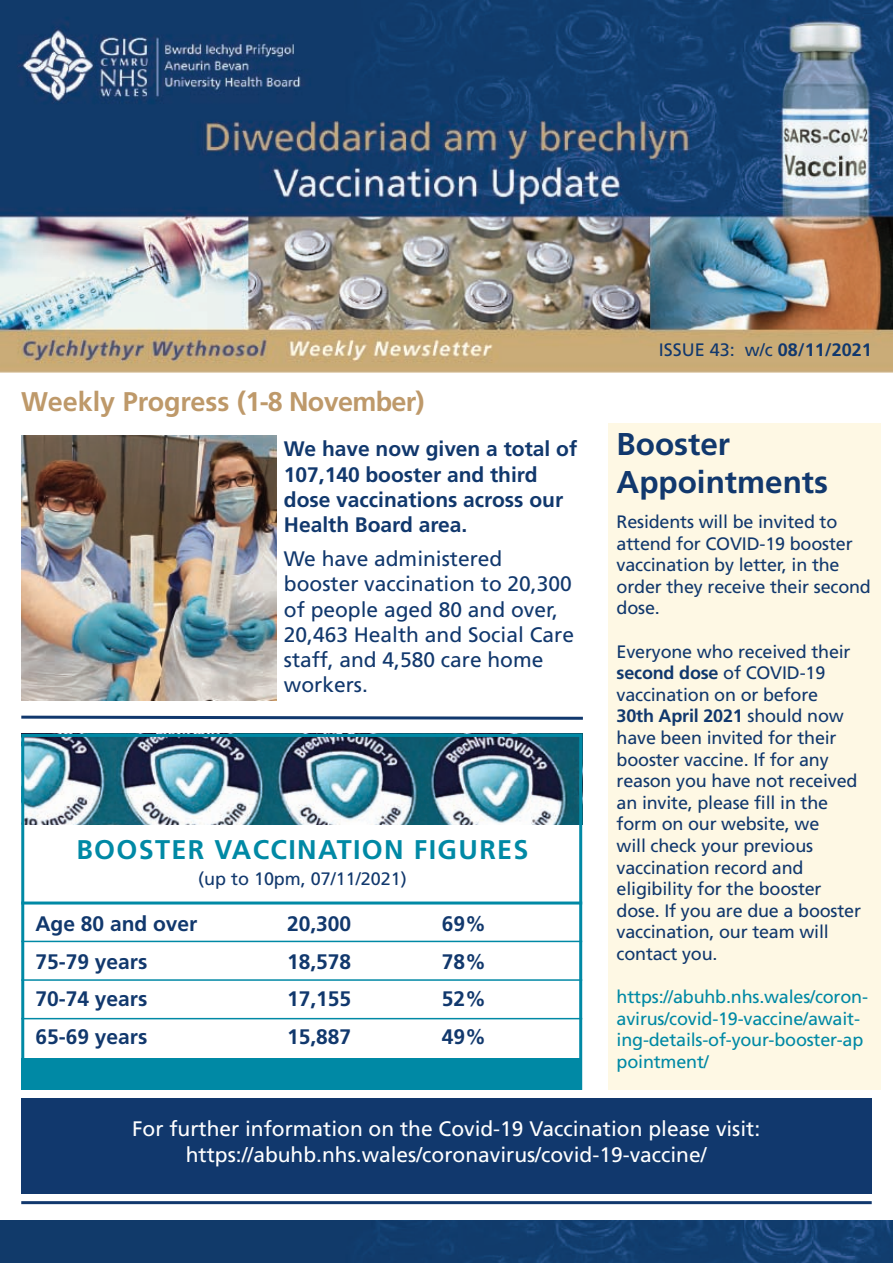
<style>
.page{position:relative;width:893px;height:1263px;background:#fff}
.page>*{position:absolute;margin:0;border:0;box-sizing:border-box;transform-origin:0 0}
.t1{font:700 31.5px/37.8px "Frutiger";color:#11386d}
.t2{font:700 27px "Frutiger";letter-spacing:-.02em;color:#be996a}
.t3{font:700 27px "Frutiger";letter-spacing:.05em;color:#0089a5}
.t4{font:700 21px/25.2px "Frutiger";color:#11386d}
.t5{font:21px/25.2px "Frutiger";color:#11386d}
.t6{font:21px/25.2px "Frutiger";color:#fff;text-align:center}
.t7{font:18px/21.6px "Frutiger";letter-spacing:-.01em;color:#11386d}
.t8{font:18px/21.6px "Frutiger";letter-spacing:-.01em;color:#0089a5}
.s1{font-weight:700}
</style>
<div class="page">
<img style="left:25px;top:738px;width:553px;height:87px">
<div style="left:21px;top:734px;width:561px;height:356px;border:3px solid #0089a5"></div>
<div style="left:608px;top:423px;width:272px;height:666px;background:#fef8e4"></div>
<img style="left:0;top:0;width:893px;height:373px">
<img style="left:0;top:1220px;width:893px;height:43px">
<hr style="left:21px;top:1201px;width:851px;height:3px;background:#11386d">
<div style="left:21px;top:1058px;width:561px;height:32px;background:#0089a5"></div>
<svg style="left:21px;top:715px;width:562px;height:5px"></svg>
<img style="left:21px;top:435px;width:255px;height:265px">
<div style="left:21px;top:1098px;width:851px;height:96px;background:#11386d"></div>
<hr style="left:21px;top:901px;width:561px;height:3px;background:#0089a5">
<hr style="left:21px;top:941px;width:561px;height:1px;background:#0089a5">
<hr style="left:21px;top:979px;width:561px;height:2px;background:#0089a5">
<hr style="left:21px;top:1018px;width:561px;height:1px;background:#0089a5">
<h2 class="t2" style="left:21px;top:391px;width:405px">Weekly Progress (1-8 November)</h2>
<p class="t4" style="left:284px;top:438px;width:295px">We have now given a total of<br>107,140 booster and third dose vaccinations across our<br>Health Board area.</p>
<p class="t5" style="left:284px;top:548px;width:292px">We have administered booster vaccination to 20,300 of people aged 80 and over,<br>20,463 Health and Social Care staff, and 4,580 care home workers.</p>
<h2 class="t3" style="left:76px;top:839px;width:454px">BOOSTER VACCINATION FIGURES</h2>
<p class="t7" style="left:198px;top:869px;width:210px">(up to 10pm, 07/11/2021)</p>
<p class="t4" style="left:35px;top:913px;width:163px">Age 80 and over</p>
<p class="t4" style="left:287px;top:913px;width:66px">20,300</p>
<p class="t4" style="left:442px;top:913px;width:46px">69%</p>
<p class="t4" style="left:35px;top:950px;width:113px">75-79 years</p>
<p class="t4" style="left:287px;top:950px;width:66px">18,578</p>
<p class="t4" style="left:442px;top:950px;width:46px">78%</p>
<p class="t4" style="left:35px;top:988px;width:113px">70-74 years</p>
<p class="t4" style="left:287px;top:988px;width:66px">17,155</p>
<p class="t4" style="left:442px;top:988px;width:46px">52%</p>
<p class="t4" style="left:35px;top:1025px;width:113px">65-69 years</p>
<p class="t4" style="left:287px;top:1025px;width:66px">15,887</p>
<p class="t4" style="left:442px;top:1025px;width:46px">49%</p>
<p class="t7" style="left:659px;top:341px;width:214px">ISSUE 43: w/c <span class="s1">08/11/2021</span></p>
<h1 class="t1" style="left:617px;top:428px;width:213px">Booster<br>Appointments</h1>
<p class="t7" style="left:617px;top:512px;width:256px">Residents will be invited to attend for COVID-19 booster vaccination by letter, in the order they receive their second dose.</p>
<p class="t7" style="left:617px;top:642px;width:246px">Everyone who received their <span class="s1">second dose</span> of COVID-19 vaccination on or before<br><span class="s1">30th April 2021</span> should now have been invited for their booster vaccine. If for any reason you have not received an invite, please fill in the form on our website, we<br>will check your previous vaccination record and eligibility for the booster dose. If you are due a booster vaccination, our team will contact you.</p>
<p class="t8" style="left:617px;top:987px;width:253px">https://abuhb.nhs.wales/coron&shy;avirus/covid-19-vaccine/await&shy;ing-details-of-your-booster-ap pointment/</p>
<p class="t6" style="left:132px;top:1118px;width:630px">For further information on the Covid-19 Vaccination please visit: https://abuhb.nhs.wales/coronavirus/covid-19-vaccine/</p>
</div>
